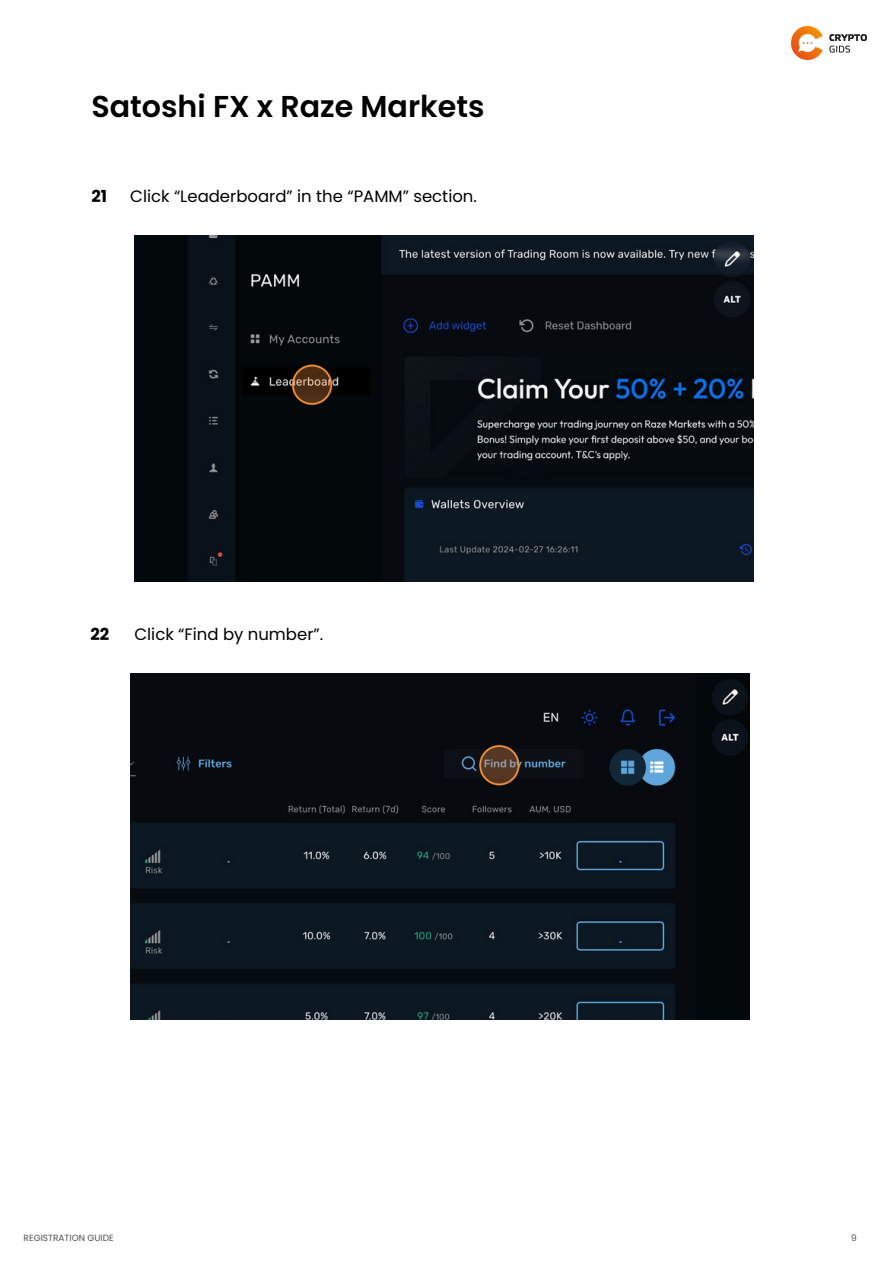
<style>
.page{position:relative;width:893px;height:1264px;background:#fff}
.page>*{position:absolute;margin:0;border:0;box-sizing:border-box;transform-origin:0 0}
.t1{font:600 30.15px "Poppins";color:#000}
.t2{font:16.5px "Poppins";color:#000}
.t3{font:700 16.5px "Poppins";color:#000}
.t4{font:9px "Poppins";color:#545454}
</style>
<div class="page">
<img style="left:791px;top:26px;width:75px;height:33px">
<img style="left:134px;top:235px;width:619px;height:347px">
<img style="left:130px;top:673px;width:619px;height:346px">
<h1 class="t1" style="left:91px;top:85px;width:394px">Satoshi FX x Raze Markets</h1>
<p class="t3" style="left:91px;top:184px;width:17px">21</p>
<p class="t2" style="left:130px;top:184px;width:348px">Click “Leaderboard” in the “PAMM” section.</p>
<p class="t3" style="left:90px;top:622px;width:20px">22</p>
<p class="t2" style="left:134px;top:622px;width:190px">Click “Find by number”.</p>
<p class="t4" style="left:24px;top:1231px;width:92px">REGISTRATION GUIDE</p>
<p class="t4" style="left:850px;top:1231px;width:7px">9</p>
</div>
